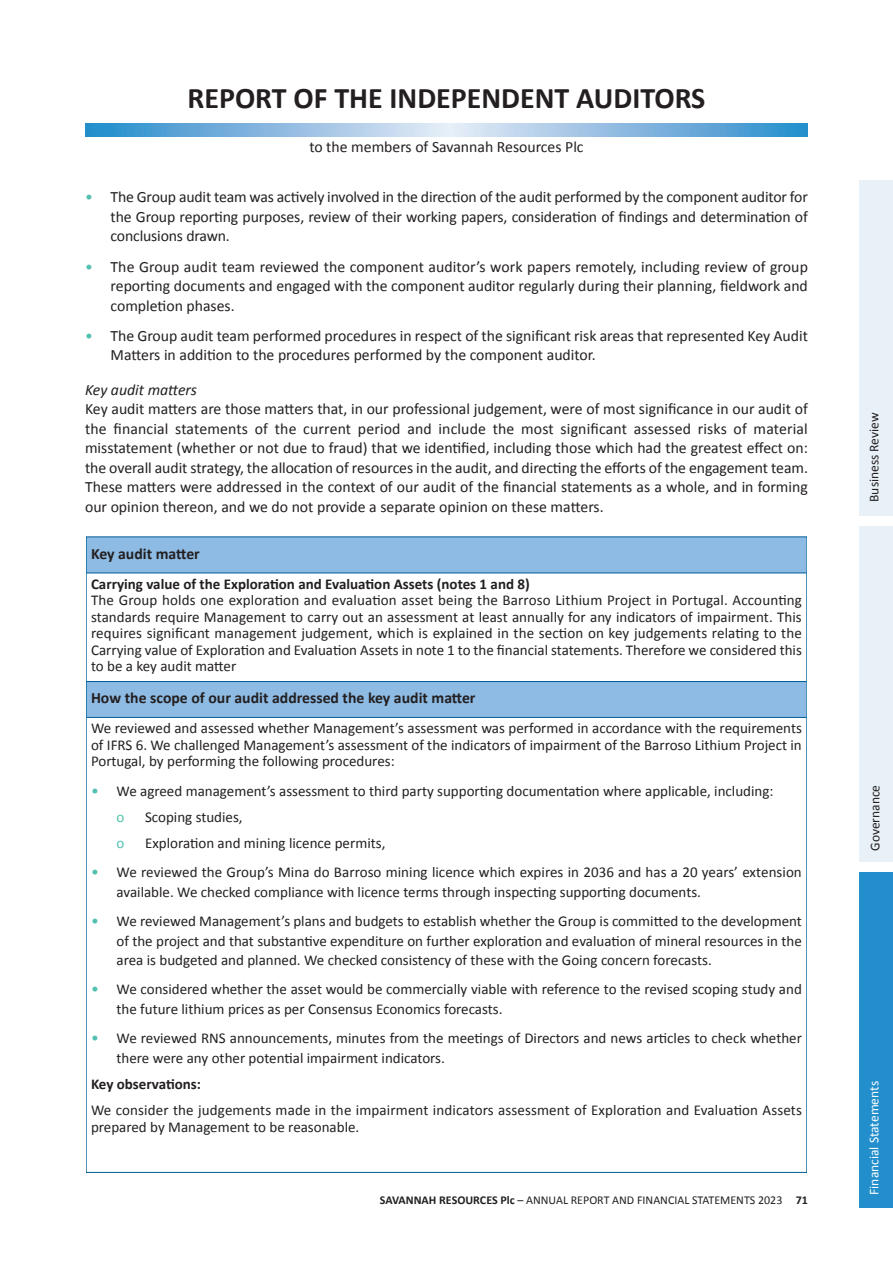
<style>
.page{position:relative;width:893px;height:1263px;background:#fff}
.page>*{position:absolute;margin:0;border:0;box-sizing:border-box;transform-origin:0 0}
.t1{font:700 30px "Calibri";color:#231f20}
.t2{font:15.75px/19.5px "Calibri";color:#231f20;text-align:justify}
.t3{font:700 15.75px "Calibri";color:#231f20}
.t4{font:italic 15.75px "Calibri";color:#231f20}
.t5{font:15px/16.5px "Calibri";color:#231f20}
.t6{font:700 15px "Calibri";color:#231f20}
.t7{font:15px "Calibri";color:#51c0b0}
.t8{font:13.5px "Calibri";color:#231f20}
.t9{font:13.5px "Calibri";color:#fff}
.t10{font:12px "Calibri";color:#231f20}
.s1{color:#51c0b0}
.s2{font-size:15.75px;color:#51c0b0}
.s3{font-weight:700}
</style>
<div class="page">
<svg style="left:85px;top:123px;width:723px;height:13px;background:#87b9e0"></svg>
<div style="left:859px;top:872px;width:34px;height:336px;background:#228fcc"></div>
<div style="left:860px;top:526px;width:33px;height:336px;background:#e8f0f8"></div>
<div style="left:859px;top:180px;width:34px;height:336px;background:#e8f0f8"></div>
<div style="left:87px;top:537px;width:719px;height:36px;background:#8dbbe4"></div>
<div style="left:87px;top:682px;width:719px;height:35px;background:#8dbbe4"></div>
<hr style="left:87px;top:573px;width:719px;height:1px;background:#005d96">
<hr style="left:87px;top:681px;width:719px;height:1px;background:#005d96">
<hr style="left:87px;top:717px;width:719px;height:1px;background:#005d96">
<p class="t1" style="left:187px;top:79px;width:519px">REPORT OF THE INDEPENDENT AUDITORS</p>
<p class="t2" style="left:309px;top:137px;width:276px">to the members of Savannah Resources Plc</p>
<p class="t2" style="left:111px;top:187px;width:699px;text-indent:-25px"><span class="s1">•</span> The Group audit team was actively involved in the direction of the audit performed by the component auditor for the Group reporting purposes, review of their working papers, consideration of findings and determination of conclusions drawn.</p>
<p class="t2" style="left:111px;top:256px;width:699px;text-indent:-25px"><span class="s1">•</span> The Group audit team reviewed the component auditor’s work papers remotely, including review of group reporting documents and engaged with the component auditor regularly during their planning, fieldwork and completion phases.</p>
<p class="t2" style="left:111px;top:326px;width:699px;text-indent:-25px"><span class="s1">•</span> The Group audit team performed procedures in respect of the significant risk areas that represented Key Audit<br>Matters in addition to the procedures performed by the component auditor.</p>
<p class="t4" style="left:85px;top:380px;width:114px">Key audit matters</p>
<p class="t2" style="left:85px;top:399px;width:724px">Key audit matters are those matters that, in our professional judgement, were of most significance in our audit of the financial statements of the current period and include the most significant assessed risks of material misstatement (whether or not due to fraud) that we identified, including those which had the greatest effect on: the overall audit strategy, the allocation of resources in the audit, and directing the efforts of the engagement team.<br>These matters were addressed in the context of our audit of the financial statements as a whole, and in forming our opinion thereon, and we do not provide a separate opinion on these matters.</p>
<p class="t3" style="left:91px;top:544px;width:110px">Key audit matter</p>
<p class="t6" style="left:91px;top:575px;width:440px">Carrying value of the Exploration and Evaluation Assets (notes 1 and 8)</p>
<p class="t5" style="left:91px;top:592px;width:712px;text-align:justify">The Group holds one exploration and evaluation asset being the Barroso Lithium Project in Portugal. Accounting standards require Management to carry out an assessment at least annually for any indicators of impairment. This requires significant management judgement, which is explained in the section on key judgements relating to the Carrying value of Exploration and Evaluation Assets in note 1 to the financial statements. Therefore we considered this to be a key audit matter</p>
<p class="t3" style="left:91px;top:688px;width:386px">How the scope of our audit addressed the key audit matter</p>
<p class="t5" style="left:91px;top:720px;width:712px;text-align:justify">We reviewed and assessed whether Management’s assessment was performed in accordance with the requirements of IFRS 6. We challenged Management’s assessment of the indicators of impairment of the Barroso Lithium Project in Portugal, by performing the following procedures:</p>
<p class="t5" style="left:91px;top:782px;width:684px"><span class="s2">•</span> We agreed management’s assessment to third party supporting documentation where applicable, including:</p>
<p class="t7" style="left:117px;top:808px;width:9px">o</p>
<p class="t5" style="left:145px;top:808px;width:99px">Scoping studies,</p>
<p class="t7" style="left:117px;top:834px;width:9px">o</p>
<p class="t5" style="left:145px;top:835px;width:242px">Exploration and mining licence permits,</p>
<p class="t5" style="left:117px;top:862px;width:687px;line-height:19.5px;text-indent:-26px"><span class="s2">•</span> We reviewed the Group’s Mina do Barroso mining licence which expires in 2036 and has a 20 years’ extension available. We checked compliance with licence terms through inspecting supporting documents.</p>
<p class="t5" style="left:117px;top:911px;width:687px;line-height:19.5px;text-align:justify;text-indent:-25px"><span class="s2">•</span> We reviewed Management’s plans and budgets to establish whether the Group is committed to the development of the project and that substantive expenditure on further exploration and evaluation of mineral resources in the area is budgeted and planned. We checked consistency of these with the Going concern forecasts.</p>
<p class="t5" style="left:117px;top:979px;width:687px;line-height:19.5px;text-indent:-25px"><span class="s2">•</span> We considered whether the asset would be commercially viable with reference to the revised scoping study and the future lithium prices as per Consensus Economics forecasts.</p>
<p class="t5" style="left:117px;top:1028px;width:687px;line-height:19.5px;text-indent:-25px"><span class="s2">•</span> We reviewed RNS announcements, minutes from the meetings of Directors and news articles to check whether there were any other potential impairment indicators.</p>
<p class="t6" style="left:91px;top:1074px;width:112px">Key observations:</p>
<p class="t5" style="left:91px;top:1102px;width:712px">We consider the judgements made in the impairment indicators assessment of Exploration and Evaluation Assets prepared by Management to be reasonable.</p>
<p class="t10" style="left:380px;top:1192px;width:429px"><span class="s3">SAVANNAH RESOURCES Plc</span> – ANNUAL REPORT AND FINANCIAL STATEMENTS 2023 <span class="s3">71</span></p>
<p class="t8" style="left:866px;top:502px;width:91px;rotate:-90deg">Business Review</p>
<p class="t8" style="left:866px;top:851px;width:68px;rotate:-90deg">Governance</p>
<p class="t9" style="left:866px;top:1195px;width:115px;rotate:-90deg">Financial Statements</p>
</div>
